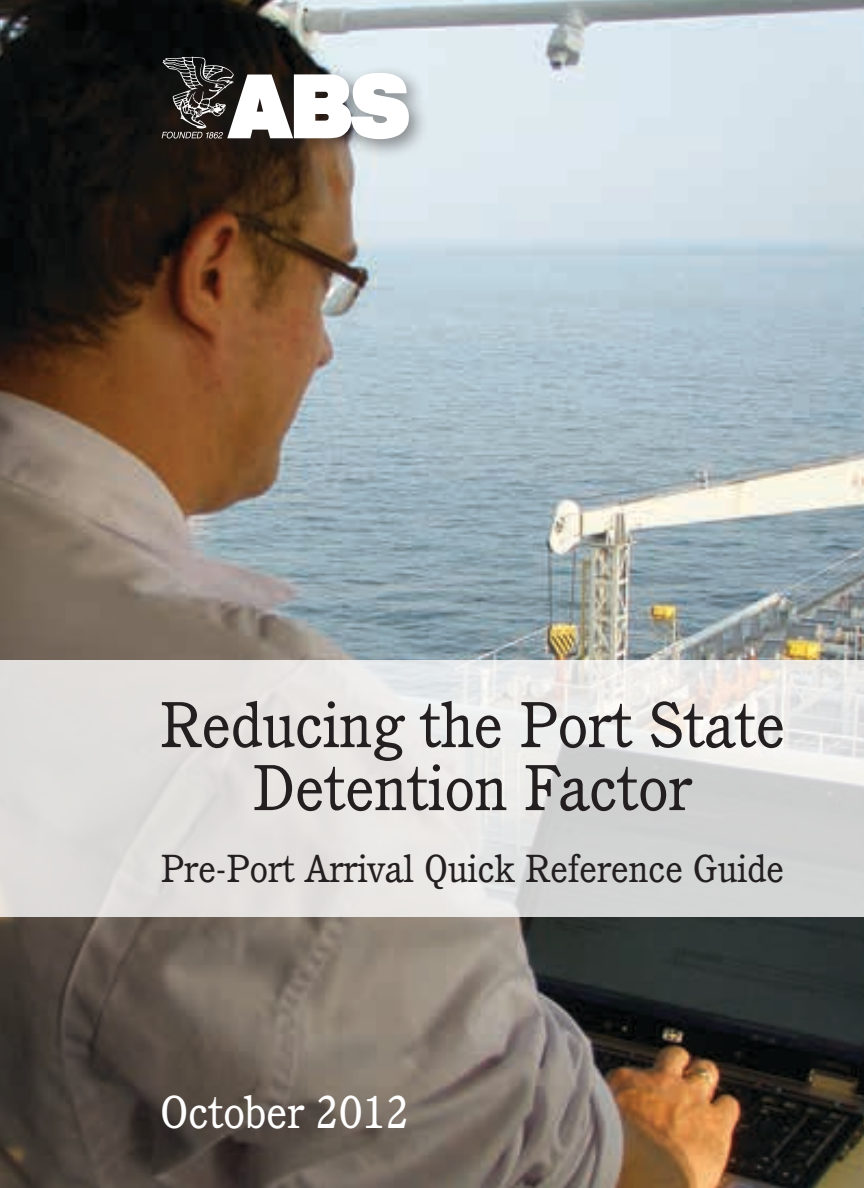
<style>
.page{position:relative;width:864px;height:1188px;background:#fff}
.page>*{position:absolute;margin:0;border:0;box-sizing:border-box;transform-origin:0 0}
.t1{font:63px/63px "Cushing";color:#231f20;text-align:center}
.t2{font:45px "Cushing";color:#fff}
.t3{font:38.1px "Cushing";color:#231f20}
</style>
<div class="page">
<img style="left:0;top:0;width:864px;height:1188px">
<svg style="left:0;top:660px;width:864px;height:257px;background:#e1e0de"></svg>
<div style="left:154px;top:48px;width:276px;height:112px;background:#231f20;opacity:.49"></div>
<svg style="left:162px;top:56px;width:248px;height:84px"></svg>
<p class="t1" style="left:160px;top:693px;width:627px">Reducing the Port State<br>Detention Factor</p>
<p class="t3" style="left:161px;top:846px;width:625px">Pre-Port Arrival Quick Reference Guide</p>
<p class="t2" style="left:160px;top:1085px;width:251px">October 2012</p>
</div>
